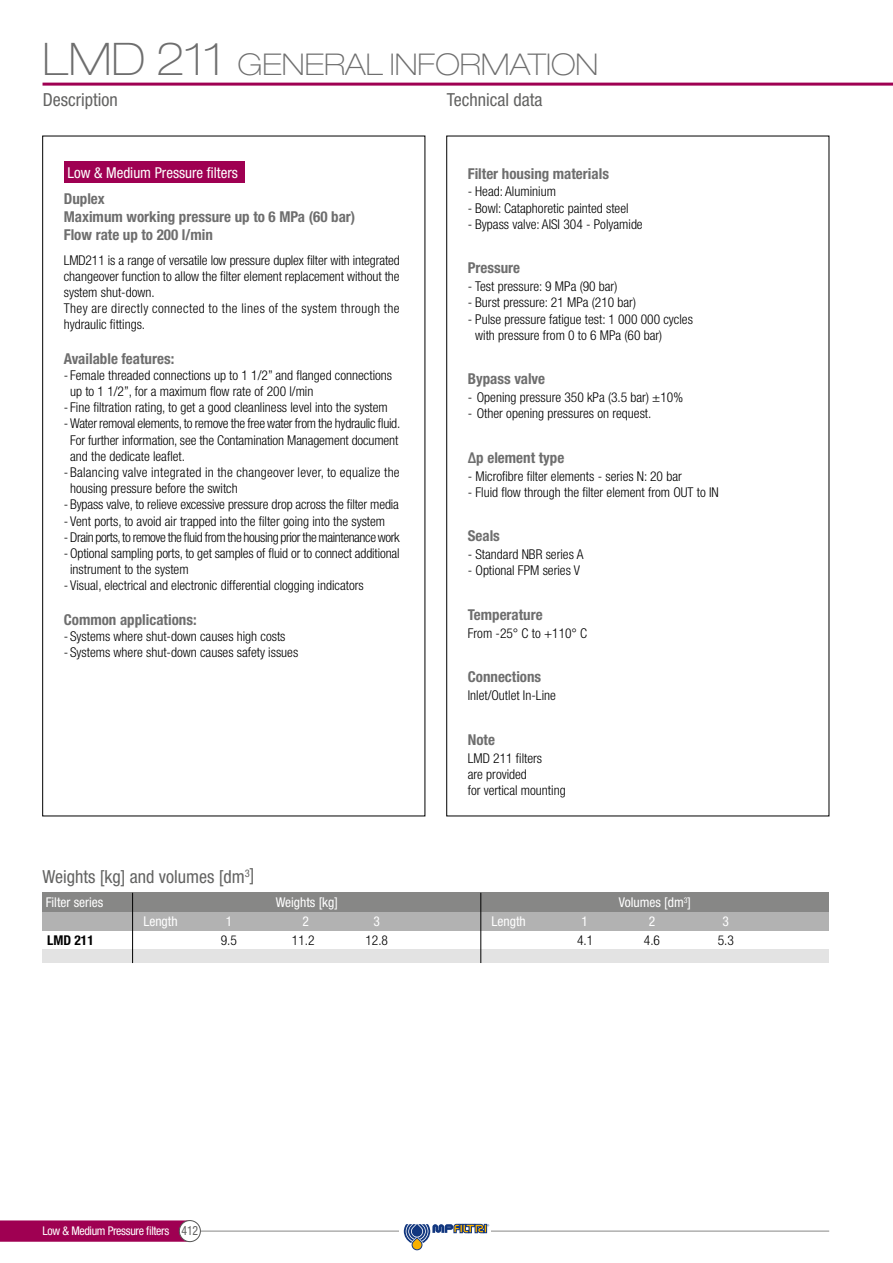
<style>
.page{position:relative;width:893px;height:1263px;background:#fff}
.page>*{position:absolute;margin:0;border:0;box-sizing:border-box;transform-origin:0 0}
.t1{font:100 expanded 30px "Helvetica Neue LT Std";color:#6e6e6e}
.t2{font:condensed 18px "Helvetica Neue LT Std";color:#636362}
.t3{font:700 condensed 15px/18px "Helvetica Neue LT Std";color:#6e6e6e}
.t4{font:condensed 15px "Helvetica Neue LT Std";color:#fff}
.t5{font:300 condensed 13.5px/16.2px "Helvetica Neue LT Std";color:#000}
.t6{font:300 condensed 13.5px/16.2px "Helvetica Neue LT Std";letter-spacing:.02em;color:#000}
.t7{font:300 condensed 13.5px "Helvetica Neue LT Std";letter-spacing:-.03em;color:#000}
.t8{font:condensed 13.5px "Helvetica Neue LT Std";color:#fff}
.t9{font:700 condensed 13.5px "Helvetica Neue LT Std";color:#000}
.t10{font:condensed 12px "Helvetica Neue LT Std";letter-spacing:-.03em;color:#fff}
.s1{font-size:45px}
.s2{font-size:12.75px;color:#636362}
</style>
<div class="page">
<hr style="left:43px;top:83px;width:850px;height:3px;background:#9f0052">
<div style="left:43px;top:912px;width:786px;height:19px;background:#b2b2b2"></div>
<div style="left:43px;top:893px;width:786px;height:19px;background:#878786"></div>
<div style="left:43px;top:949px;width:786px;height:14px;background:#e3e3e3"></div>
<hr style="left:132px;top:893px;width:1px;height:70px;background:#000">
<hr style="left:481px;top:893px;width:1px;height:70px;background:#000">
<div style="left:64px;top:161px;width:180px;height:22px;background:#9f0052"></div>
<hr style="left:200px;top:1231px;width:629px;height:1px;background:#878786">
<svg style="left:0;top:1220px;width:195px;height:22px;background:#a20958"></svg>
<div style="left:179px;top:1220px;width:21px;height:21px;background:#fff;border-radius:50%"></div>
<div style="left:179px;top:1220px;width:21px;height:22px;border:1px solid #565655;border-radius:50%"></div>
<svg style="left:404px;top:1224px;width:85px;height:26px"></svg>
<h1 class="t1" style="left:43px;top:46px;width:557px"><span class="s1">LMD 211</span> GENERAL INFORMATION</h1>
<h2 class="t2" style="left:43px;top:89px;width:76px">Description</h2>
<h2 class="t2" style="left:447px;top:89px;width:97px">Technical data</h2>
<p class="t4" style="left:67px;top:164px;width:172px">Low &amp; Medium Pressure filters</p>
<p class="t3" style="left:64px;top:190px;width:293px">Duplex<br>Maximum working pressure up to 6 MPa (60 bar)<br>Flow rate up to 200 l/min</p>
<p class="t5" style="left:64px;top:252px;width:337px">LMD211 is a range of versatile low pressure duplex filter with integrated changeover function to allow the filter element replacement without the system shut-down.<br>They are directly connected to the lines of the system through the hydraulic fittings.</p>
<p class="t3" style="left:64px;top:349px;width:112px">Available features:</p>
<p class="t5" style="left:70px;top:367px;width:323px;text-indent:-6px">- Female threaded connections up to 1 1/2” and flanged connections up to 1 1/2”, for a maximum flow rate of 200 l/min</p>
<p class="t5" style="left:64px;top:399px;width:326px">- Fine filtration rating, to get a good cleanliness level into the system</p>
<p class="t5" style="left:70px;top:415px;width:332px;text-indent:-6px">- Water removal elements, to remove the free water from the hydraulic fluid.<br>For further information, see the Contamination Management document and the dedicate leaflet.</p>
<p class="t6" style="left:70px;top:464px;width:331px;text-indent:-6px">- Balancing valve integrated in the changeover lever, to equalize the housing pressure before the switch</p>
<p class="t5" style="left:64px;top:496px;width:337px">- Bypass valve, to relieve excessive pressure drop across the filter media</p>
<p class="t5" style="left:64px;top:513px;width:323px">- Vent ports, to avoid air trapped into the filter going into the system</p>
<p class="t7" style="left:64px;top:529px;width:337px">- Drain ports, to remove the fluid from the housing prior the maintenance work</p>
<p class="t5" style="left:70px;top:545px;width:331px;text-indent:-6px">- Optional sampling ports, to get samples of fluid or to connect additional instrument to the system</p>
<p class="t5" style="left:64px;top:577px;width:302px">- Visual, electrical and electronic differential clogging indicators</p>
<p class="t3" style="left:64px;top:610px;width:134px">Common applications:</p>
<p class="t5" style="left:64px;top:628px;width:223px">- Systems where shut-down causes high costs</p>
<p class="t5" style="left:64px;top:644px;width:236px">- Systems where shut-down causes safety issues</p>
<p class="t3" style="left:468px;top:164px;width:143px">Filter housing materials</p>
<p class="t5" style="left:468px;top:183px;width:90px">- Head: Aluminium</p>
<p class="t5" style="left:468px;top:200px;width:162px">- Bowl: Cataphoretic painted steel</p>
<p class="t5" style="left:468px;top:216px;width:176px">- Bypass valve: AISI 304 - Polyamide</p>
<p class="t3" style="left:468px;top:259px;width:54px">Pressure</p>
<p class="t5" style="left:468px;top:278px;width:151px">- Test pressure: 9 MPa (90 bar)</p>
<p class="t5" style="left:468px;top:294px;width:170px">- Burst pressure: 21 MPa (210 bar)</p>
<p class="t5" style="left:475px;top:311px;width:219px;text-indent:-7px">- Pulse pressure fatigue test: 1 000 000 cycles with pressure from 0 to 6 MPa (60 bar)</p>
<p class="t3" style="left:468px;top:370px;width:79px">Bypass valve</p>
<p class="t5" style="left:468px;top:389px;width:217px">- Opening pressure 350 kPa (3.5 bar) ±10%</p>
<p class="t5" style="left:468px;top:405px;width:185px">- Other opening pressures on request.</p>
<p class="t3" style="left:468px;top:448px;width:98px">∆p element type</p>
<p class="t5" style="left:468px;top:468px;width:216px">- Microfibre filter elements - series N: 20 bar</p>
<p class="t5" style="left:468px;top:484px;width:253px">- Fluid flow through the filter element from OUT to IN</p>
<p class="t3" style="left:468px;top:527px;width:34px">Seals</p>
<p class="t5" style="left:468px;top:546px;width:117px">- Standard NBR series A</p>
<p class="t5" style="left:468px;top:562px;width:114px">- Optional FPM series V</p>
<p class="t3" style="left:468px;top:605px;width:76px">Temperature</p>
<p class="t5" style="left:468px;top:625px;width:121px">From -25° C to +110° C</p>
<p class="t3" style="left:468px;top:668px;width:75px">Connections</p>
<p class="t5" style="left:468px;top:687px;width:90px">Inlet/Outlet In-Line</p>
<p class="t3" style="left:468px;top:730px;width:29px">Note</p>
<p class="t5" style="left:468px;top:749px;width:99px">LMD 211 filters<br>are provided<br>for vertical mounting</p>
<h2 class="t2" style="left:43px;top:866px;width:213px">Weights [kg] and volumes [dm<sup>3</sup>]</h2>
<p class="t8" style="left:46px;top:895px;width:59px">Filter series</p>
<p class="t8" style="left:276px;top:894px;width:64px">Weights [kg]</p>
<p class="t8" style="left:619px;top:894px;width:74px">Volumes [dm<sup>3</sup>]</p>
<p class="t8" style="left:143px;top:913px;width:36px">Length</p>
<p class="t8" style="left:226px;top:913px;width:8px">1</p>
<p class="t8" style="left:303px;top:913px;width:8px">2</p>
<p class="t8" style="left:374px;top:913px;width:8px">3</p>
<p class="t8" style="left:492px;top:913px;width:36px">Length</p>
<p class="t8" style="left:581px;top:913px;width:8px">1</p>
<p class="t8" style="left:649px;top:913px;width:8px">2</p>
<p class="t8" style="left:723px;top:913px;width:8px">3</p>
<p class="t9" style="left:47px;top:932px;width:48px">LMD 211</p>
<p class="t5" style="left:577px;top:932px;width:18px">4.1</p>
<p class="t5" style="left:644px;top:932px;width:18px">4.6</p>
<p class="t5" style="left:718px;top:932px;width:18px">5.3</p>
<p class="t5" style="left:221px;top:932px;width:18px">9.5</p>
<p class="t5" style="left:292px;top:932px;width:24px">11.2</p>
<p class="t5" style="left:365px;top:932px;width:24px">12.8</p>
<p class="t10" style="left:43px;top:1223px;width:157px">Low &amp; Medium Pressure filters <span class="s2">412</span></p>
</div>
